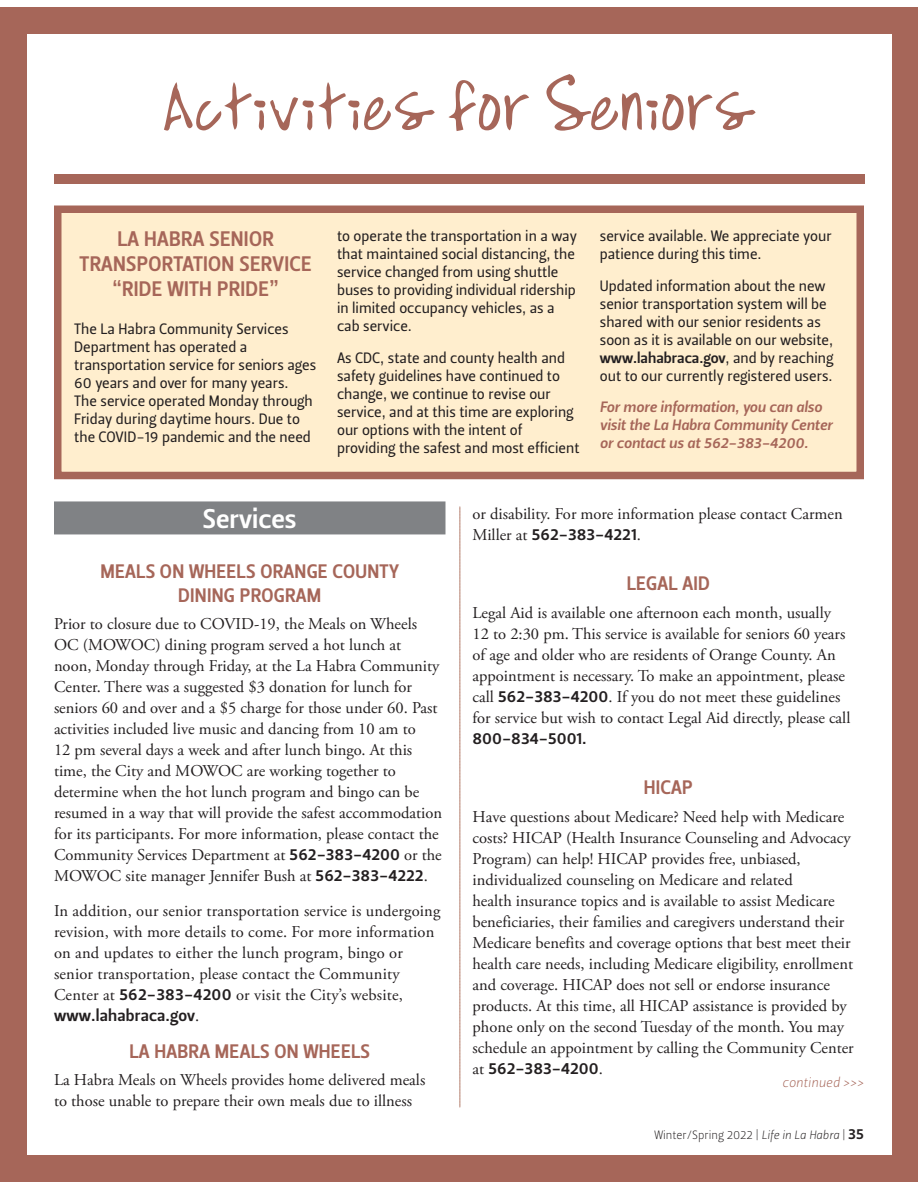
<style>
.page{position:relative;width:918px;height:1188px;background:#fff}
.page>*{position:absolute;margin:0;border:0;box-sizing:border-box;transform-origin:0 0}
.t1{font:72px "High Strung";color:#a66659}
.t2{font:27px "Leitura Sans Grot 3";color:#fff}
.t3{font:21px/25.2px "Leitura Sans Grot 3";letter-spacing:.015em;color:#a66659;text-align:center}
.t4{font:19.5px/23.4px "Leitura Sans Grot 3";letter-spacing:.015em;color:#a66659;text-align:center}
.t5{font:16.5px/21px "Adobe Garamond Pro";color:#231f20}
.t6{font:16.5px "Leitura Sans Grot 3";color:#231f20}
.t7{font:15px/18px "Leitura Sans Grot 2";color:#231f20}
.t8{font:15px/18px "Leitura Sans Italic 3";color:#a66659}
.t9{font:15px "Leitura Sans Grot 3";color:#231f20}
.t10{font:13.5px "Leitura Sans Italic 1";color:#a66659}
.t11{font:12px "Leitura Sans Grot 1";color:#231f20}
.s1{font-family:"Leitura Sans Grot 2"}
.s2{font-family:"Leitura Sans Grot 3"}
.s3{font-family:"Adobe Garamond Pro"}
.s4{font-family:"Leitura Sans Italic 1"}
.s5{font-family:"Leitura Sans Grot 3";font-size:15px}
</style>
<div class="page">
<div style="left:0;top:7px;width:918px;height:1174px;background:linear-gradient(to right,#a66659,#a66659)"></div>
<div style="left:27px;top:34px;width:864px;height:1120px;background:#fff"></div>
<div style="left:54px;top:501px;width:392px;height:33px;background:#808285"></div>
<svg style="left:459px;top:507px;width:2px;height:601px"></svg>
<div style="left:54px;top:175px;width:810px;height:9px;background:#a66659"></div>
<div style="left:58px;top:209px;width:802px;height:267px;background:#ffeece"></div>
<div style="left:54px;top:206px;width:810px;height:273px;border:8px solid #a66659"></div>
<h1 class="t1" style="left:162px;top:63px;width:596px">Activities for Seniors</h1>
<p class="t3" style="left:80px;top:228px;width:234px">LA HABRA SENIOR<br>TRANSPORTATION SERVICE “RIDE WITH PRIDE”</p>
<p class="t7" style="left:74px;top:322px;width:244px">The La Habra Community Services Department has operated a transportation service for seniors ages 60 years and over for many years.<br>The service operated Monday through Friday during daytime hours. Due to the COVID-19 pandemic and the need</p>
<p class="t7" style="left:337px;top:228px;width:241px">to operate the transportation in a way that maintained social distancing, the service changed from using shuttle buses to providing individual ridership in limited occupancy vehicles, as a cab service.</p>
<p class="t7" style="left:337px;top:350px;width:244px">As CDC, state and county health and safety guidelines have continued to change, we continue to revise our service, and at this time are exploring our options with the intent of providing the safest and most efficient</p>
<p class="t7" style="left:600px;top:228px;width:233px">service available. We appreciate your patience during this time.</p>
<p class="t7" style="left:600px;top:278px;width:235px">Updated information about the new senior transportation system will be shared with our senior residents as soon as it is available on our website,</p>
<p class="t9" style="left:600px;top:351px;width:235px">www.lahabraca.gov<span class="s1">, and by reaching</span></p>
<p class="t7" style="left:600px;top:368px;width:234px">out to our currently registered users.</p>
<p class="t8" style="left:600px;top:399px;width:234px">For more information, you can also visit the La Habra Community Center or contact us at 562-383-4200.</p>
<h2 class="t2" style="left:203px;top:507px;width:95px">Services</h2>
<p class="t4" style="left:101px;top:562px;width:300px">MEALS ON WHEELS ORANGE COUNTY<br>DINING PROGRAM</p>
<p class="t5" style="left:54px;top:615px;width:390px">Prior to closure due to COVID-19, the Meals on Wheels OC (MOWOC) dining program served a hot lunch at noon, Monday through Friday, at the La Habra Community Center. There was a suggested $3 donation for lunch for seniors 60 and over and a $5 charge for those under 60. Past activities included live music and dancing from 10 am to<br>12 pm several days a week and after lunch bingo. At this time, the City and MOWOC are working together to determine when the hot lunch program and bingo can be resumed in a way that will provide the safest accommodation for its participants. For more information, please contact the Community Services Department at <span class="s2">562-383-4200</span> or the MOWOC site manager Jennifer Bush at <span class="s2">562-383-4222</span>.</p>
<p class="t5" style="left:54px;top:901px;width:388px">In addition, our senior transportation service is undergoing revision, with more details to come. For more information on and updates to either the lunch program, bingo or senior transportation, please contact the Community Center at <span class="s2">562-383-4200</span> or visit the City’s website,</p>
<p class="t6" style="left:54px;top:1008px;width:147px">www.lahabraca.gov<span class="s3">.</span></p>
<p class="t4" style="left:129px;top:1041px;width:242px">LA HABRA MEALS ON WHEELS</p>
<p class="t5" style="left:54px;top:1071px;width:373px">La Habra Meals on Wheels provides home delivered meals to those unable to prepare their own meals due to illness</p>
<p class="t5" style="left:473px;top:504px;width:372px">or disability. For more information please contact Carmen</p>
<p class="t6" style="left:473px;top:527px;width:170px"><span class="s3">Miller at</span> 562-383-4221<span class="s3">.</span></p>
<p class="t4" style="left:627px;top:574px;width:85px">LEGAL AID</p>
<p class="t5" style="left:473px;top:604px;width:379px">Legal Aid is available one afternoon each month, usually 12 to 2:30 pm. This service is available for seniors 60 years of age and older who are residents of Orange County. An appointment is necessary. To make an appointment, please call <span class="s2">562-383-4200</span>. If you do not meet these guidelines for service but wish to contact Legal Aid directly, please call</p>
<p class="t6" style="left:473px;top:731px;width:116px">800-834-5001.</p>
<p class="t4" style="left:644px;top:778px;width:51px">HICAP</p>
<p class="t5" style="left:473px;top:808px;width:383px">Have questions about Medicare? Need help with Medicare costs? HICAP (Health Insurance Counseling and Advocacy Program) can help! HICAP provides free, unbiased, individualized counseling on Medicare and related<br>health insurance topics and is available to assist Medicare beneficiaries, their families and caregivers understand their Medicare benefits and coverage options that best meet their health care needs, including Medicare eligibility, enrollment and coverage. HICAP does not sell or endorse insurance products. At this time, all HICAP assistance is provided by phone only on the second Tuesday of the month. You may schedule an appointment by calling the Community Center</p>
<p class="t6" style="left:473px;top:1062px;width:132px"><span class="s3">at</span> 562-383-4200<span class="s3">.</span></p>
<p class="t10" style="left:782px;top:1077px;width:83px">continued &gt;&gt;&gt;</p>
<p class="t11" style="left:654px;top:1130px;width:211px">Winter/Spring 2022 | <span class="s4">Life in La Habra</span> | <span class="s5">35</span></p>
</div>
